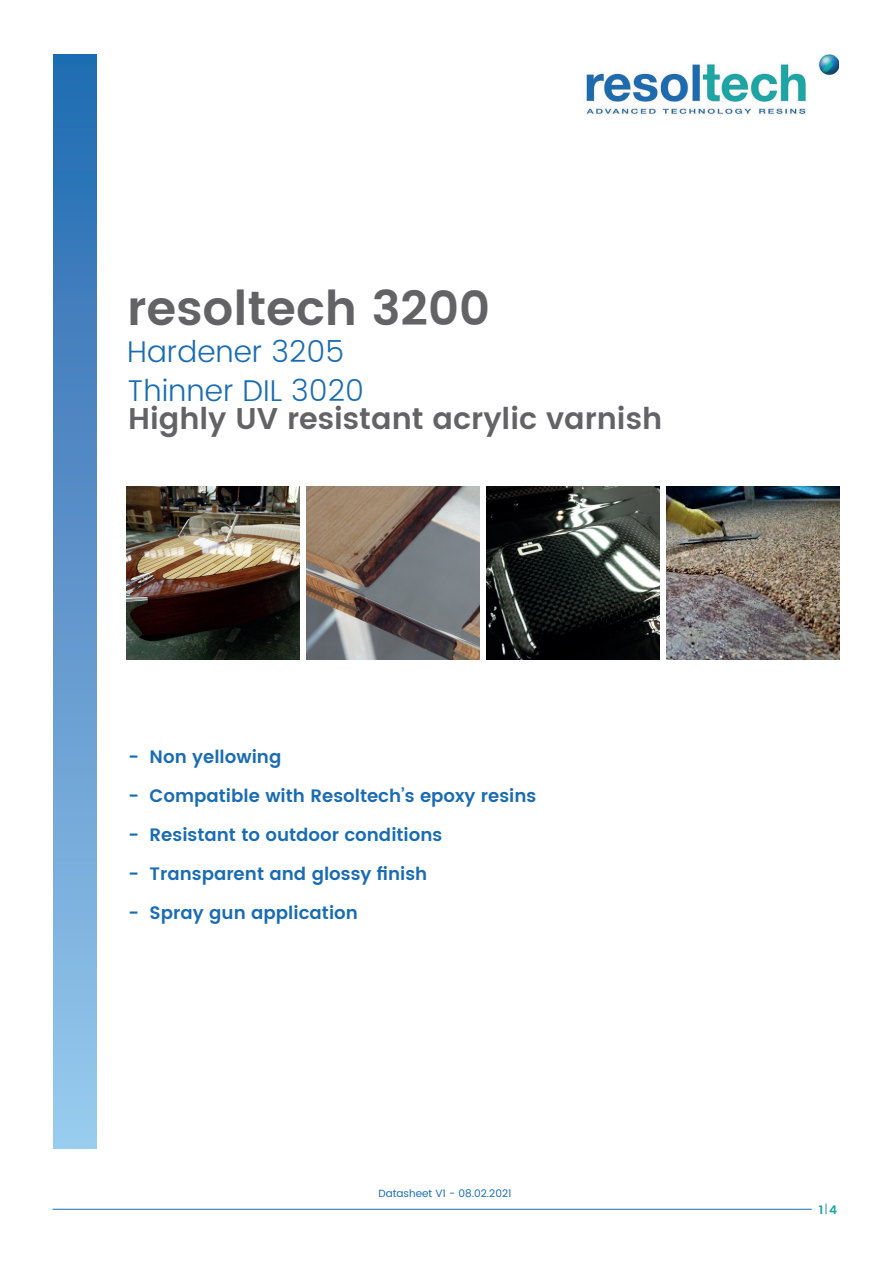
<style>
.page{position:relative;width:893px;height:1263px;background:#fff}
.page>*{position:absolute;margin:0;border:0;box-sizing:border-box;transform-origin:0 0}
.t1{font:600 48px "Poppins";color:#636366}
.t2{font:600 30px "Poppins";color:#636366}
.t3{font:300 30px "Poppins";color:#1a6cb2}
.t4{font:600 18px "Poppins";color:#1a6cb2}
.t5{font:600 12px "Poppins";color:#1ea4a5}
.t6{font:10.5px "Poppins";color:#1a6cb2}
.s1{font-weight:300;color:#1a6cb2}
</style>
<div class="page">
<div style="left:54px;top:55px;width:42px;height:1093px;background:linear-gradient(to bottom,#2368b0,#9bc8ec)"></div>
<img style="left:586px;top:55px;width:253px;height:61px">
<hr style="left:53px;top:1209px;width:759px;height:1px;background:#1a6cb2">
<img style="left:127px;top:487px;width:172px;height:172px">
<img style="left:307px;top:487px;width:172px;height:172px">
<img style="left:487px;top:487px;width:172px;height:172px">
<img style="left:667px;top:487px;width:172px;height:172px">
<h1 class="t1" style="left:127px;top:272px;width:364px">resoltech 3200</h1>
<h2 class="t3" style="left:127px;top:330px;width:219px">Hardener 3205</h2>
<h2 class="t3" style="left:128px;top:368px;width:238px">Thinner DIL 3020</h2>
<h2 class="t2" style="left:128px;top:396px;width:536px">Highly UV resistant acrylic varnish</h2>
<p class="t4" style="left:128px;top:743px;width:155px">- Non yellowing</p>
<p class="t4" style="left:128px;top:782px;width:410px">- Compatible with Resoltech’s epoxy resins</p>
<p class="t4" style="left:128px;top:821px;width:316px">- Resistant to outdoor conditions</p>
<p class="t4" style="left:128px;top:860px;width:301px">- Transparent and glossy finish</p>
<p class="t4" style="left:128px;top:899px;width:231px">- Spray gun application</p>
<p class="t6" style="left:378px;top:1185px;width:134px">Datasheet V1 - 08.02.2021</p>
<p class="t5" style="left:819px;top:1200px;width:20px">1<span class="s1">|</span>4</p>
</div>
